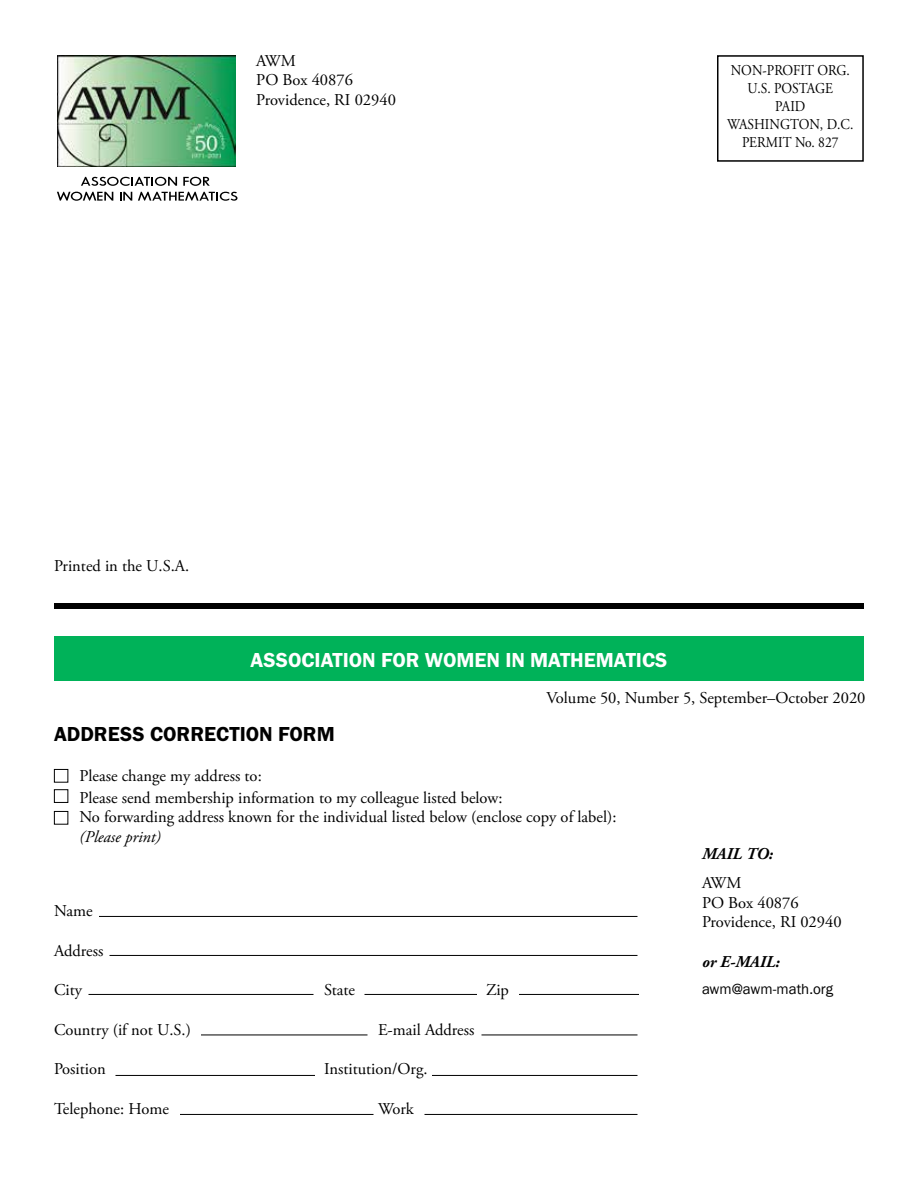
<style>
.page{position:relative;width:918px;height:1188px;background:#fff}
.page>*{position:absolute;margin:0;border:0;box-sizing:border-box;transform-origin:0 0}
.t1{font:600 21px "Franklin Gothic FS";color:#fff}
.t2{font:600 21px "Franklin Gothic FS";color:#000}
.t3{font:16.5px/19.8px "Adobe Garamond Pro";color:#000}
.t4{font:italic 700 16.5px "Adobe Garamond Pro";color:#000}
.t5{font:italic 16.5px "Adobe Garamond Pro";color:#000}
.t6{font:15px/18px "Adobe Garamond Pro";color:#000;text-align:center;scale:.9 1}
.t7{font:15px "Franklin Gothic";color:#000}
</style>
<div class="page">
<div style="left:54px;top:636px;width:810px;height:45px;background:#00b259"></div>
<hr style="left:99px;top:916px;width:539px;height:1px;background:#000">
<hr style="left:110px;top:955px;width:528px;height:1px;background:#000">
<hr style="left:88px;top:994px;width:226px;height:1px;background:#000">
<hr style="left:364px;top:994px;width:113px;height:1px;background:#000">
<hr style="left:519px;top:994px;width:120px;height:1px;background:#000">
<hr style="left:201px;top:1035px;width:167px;height:1px;background:#000">
<hr style="left:482px;top:1035px;width:156px;height:1px;background:#000">
<hr style="left:116px;top:1075px;width:199px;height:1px;background:#000">
<hr style="left:432px;top:1075px;width:206px;height:1px;background:#000">
<hr style="left:180px;top:1114px;width:194px;height:1px;background:#000">
<hr style="left:424px;top:1114px;width:214px;height:1px;background:#000">
<div style="left:54px;top:603px;width:810px;height:6px;background:#000"></div>
<div style="left:54px;top:769px;width:14px;height:14px;border:1px solid #000"></div>
<div style="left:54px;top:789px;width:14px;height:14px;border:1px solid #000"></div>
<div style="left:54px;top:811px;width:14px;height:14px;border:1px solid #000"></div>
<div style="left:717px;top:55px;width:147px;height:107px;border:2px solid #000"></div>
<svg style="left:81px;top:177px;width:96px;height:9px"></svg>
<svg style="left:183px;top:177px;width:27px;height:9px"></svg>
<svg style="left:57px;top:192px;width:56px;height:9px"></svg>
<svg style="left:120px;top:192px;width:12px;height:9px"></svg>
<svg style="left:138px;top:192px;width:99px;height:9px"></svg>
<img style="left:57px;top:55px;width:179px;height:112px">
<p class="t3" style="left:256px;top:51px;width:141px">AWM<br>PO Box 40876<br>Providence, RI 02940</p>
<p class="t6" style="left:727px;top:62px;width:142px">NON-PROFIT ORG.<br>U.S. POSTAGE<br>PAID<br>WASHINGTON, D.C.<br>PERMIT No. 827</p>
<p class="t3" style="left:54px;top:557px;width:137px">Printed in the U.S.A.</p>
<p class="t1" style="left:251px;top:648px;width:418px">ASSOCIATION FOR WOMEN IN MATHEMATICS</p>
<p class="t3" style="left:546px;top:688px;width:321px">Volume 50, Number 5, September–October 2020</p>
<p class="t2" style="left:54px;top:723px;width:282px">ADDRESS CORRECTION FORM</p>
<p class="t3" style="left:80px;top:766px;width:424px;line-height:21.6px">Please change my address to:<br>Please send membership information to my colleague listed below:</p>
<p class="t3" style="left:80px;top:808px;width:539px">No forwarding address known for the individual listed below (enclose copy of label):</p>
<p class="t5" style="left:80px;top:827px;width:83px">(Please print)</p>
<p class="t3" style="left:54px;top:901px;width:40px">Name</p>
<p class="t3" style="left:54px;top:941px;width:51px">Address</p>
<p class="t3" style="left:54px;top:981px;width:30px">City</p>
<p class="t3" style="left:324px;top:981px;width:33px">State</p>
<p class="t3" style="left:486px;top:981px;width:24px">Zip</p>
<p class="t3" style="left:54px;top:1020px;width:139px">Country (if not U.S.)</p>
<p class="t3" style="left:378px;top:1020px;width:98px">E-mail Address</p>
<p class="t3" style="left:54px;top:1060px;width:53px">Position</p>
<p class="t3" style="left:324px;top:1060px;width:105px">Institution/Org.</p>
<p class="t3" style="left:54px;top:1099px;width:116px">Telephone: Home</p>
<p class="t3" style="left:378px;top:1099px;width:37px">Work</p>
<p class="t4" style="left:702px;top:844px;width:73px">MAIL TO:</p>
<p class="t3" style="left:702px;top:873px;width:141px">AWM<br>PO Box 40876<br>Providence, RI 02940</p>
<p class="t4" style="left:702px;top:952px;width:79px">or E-MAIL:</p>
<p class="t7" style="left:702px;top:980px;width:133px">awm@awm-math.org</p>
</div>
